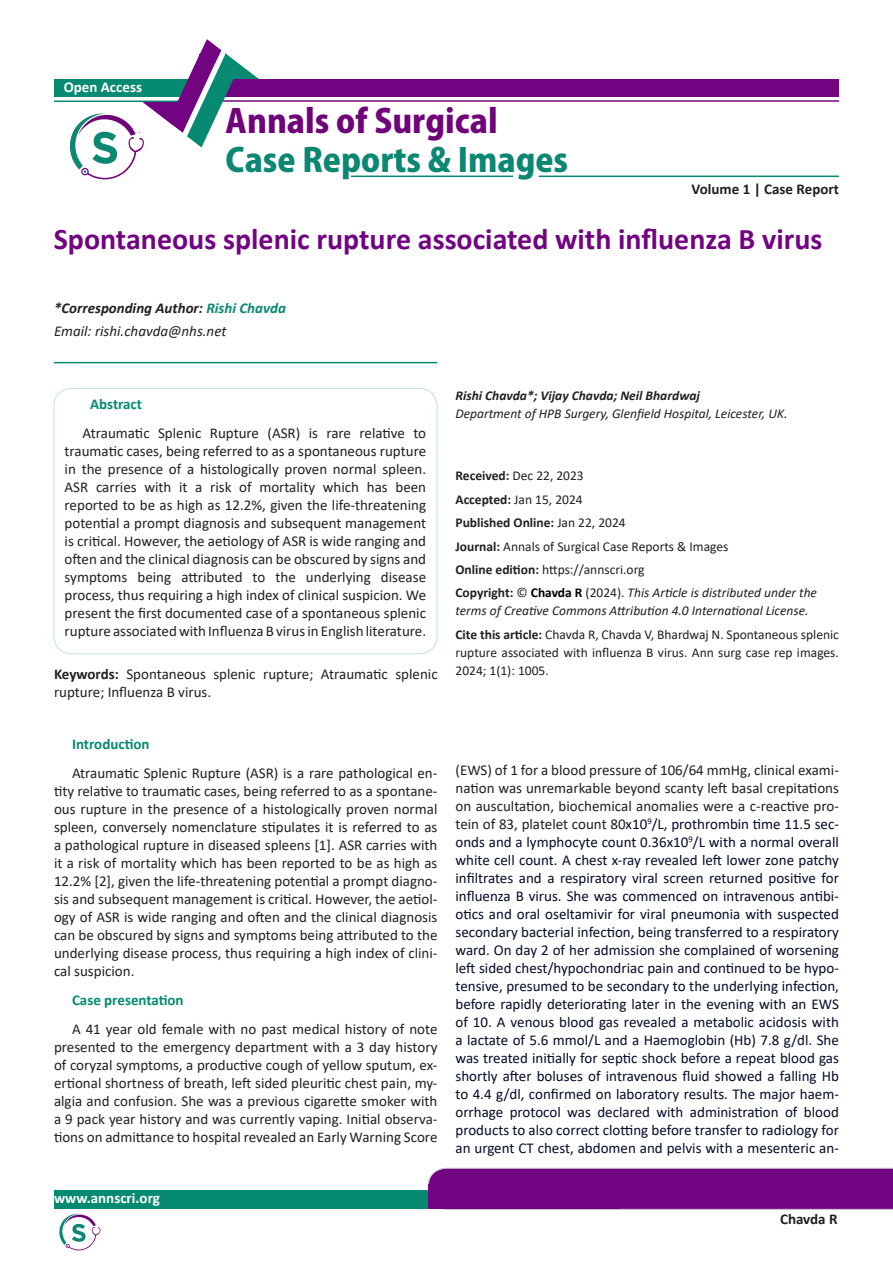
<style>
.page{position:relative;width:893px;height:1263px;background:#fff}
.page>*{position:absolute;margin:0;border:0;box-sizing:border-box;transform-origin:0 0}
.t1{font:800 32.4px/38.8px "Koz Go Pro";color:#0b8772}
.t2{font:700 30px "Calibri";color:#720481}
.t3{font:800 24.3px/29.1px "Koz Go Pro";color:#0b8772}
.t4{font:15px/18px "Calibri";color:#231f20;text-align:justify}
.t5{font:15px/18px "Calibri";color:#040c28;text-align:justify}
.t6{font:italic 15px/22.5px "Calibri";color:#231f20}
.t7{font:700 15px "Calibri";color:#068a72}
.t8{font:700 15px "Calibri";color:#231f20}
.t9{font:700 15px "Calibri";color:#fff}
.t10{font:13.5px/18px "Calibri";color:#231f20;text-align:justify}
.t11{font:italic 13.5px/18px "Calibri";color:#231f20}
.t12{font:italic 700 13.5px "Calibri";color:#231f20}
.t13{font:700 13.5px "Calibri";color:#231f20}
.s1{color:#71037a}
.s2{font-weight:700}
.s3{font-weight:700;color:#068a72}
.s4{font-weight:400}
.s5{font-weight:700;font-style:normal}
.s6{font-style:normal}
.s7{font-weight:700;font-style:normal;color:#000}
.s8{color:#231f20}
</style>
<div class="page">
<div style="left:54px;top:388px;width:383px;height:266px;border:1px solid #c1e2dc;border-radius:18px"></div>
<div style="left:224px;top:79px;width:615px;height:18px;background:#720481"></div>
<hr style="left:221px;top:100px;width:618px;height:2px;background:#720481">
<div style="left:54px;top:80px;width:137px;height:17px;background:#068a72"></div>
<hr style="left:54px;top:101px;width:133px;height:1px;background:#068a72">
<hr style="left:351px;top:176px;width:162px;height:1px;background:#068a72">
<hr style="left:539px;top:176px;width:300px;height:1px;background:#068a72">
<div style="left:54px;top:1191px;width:383px;height:18px;background:#068a72"></div>
<svg style="left:428px;top:1168px;width:465px;height:42px"></svg>
<div style="left:429px;top:1184px;width:191px;height:25px;background:#720481"></div>
<svg style="left:59px;top:1213px;width:42px;height:37px"></svg>
<hr style="left:54px;top:362px;width:383px;height:1px;background:#068a72">
<svg style="left:60px;top:39px;width:215px;height:140px"></svg>
<p class="t9" style="left:64px;top:77px;width:80px">Open Access</p>
<p class="t1" style="left:226px;top:103px;width:344px"><span class="s1">Annals of Surgical<br></span>Case Reports &amp; Images</p>
<p class="t3" style="left:158px;top:115px;width:258px"><span class="s1">Annals of Surgical<br></span>Case Reports &amp; Images</p>
<p class="t8" style="left:692px;top:179px;width:149px">Volume 1 | Case Report</p>
<p class="t2" style="left:54px;top:218px;width:770px">Spontaneous splenic rupture associated with influenza B virus</p>
<p class="t6" style="left:54px;top:296px;width:233px"><span class="s2">*Corresponding Author:</span> <span class="s3">Rishi Chavda<br></span>Email: rishi.chavda@nhs.net</p>
<p class="t7" style="left:90px;top:393px;width:53px">Abstract</p>
<p class="t4" style="left:65px;top:423px;width:363px;text-indent:18px">Atraumatic Splenic Rupture (ASR) is rare relative to traumatic cases, being referred to as a spontaneous rupture in the presence of a histologically proven normal spleen.<br>ASR carries with it a risk of mortality which has been reported to be as high as 12.2%, given the life-threatening potential a prompt diagnosis and subsequent management is critical. However, the aetiology of ASR is wide ranging and often and the clinical diagnosis can be obscured by signs and symptoms being attributed to the underlying disease process, thus requiring a high index of clinical suspicion. We present the first documented case of a spontaneous splenic rupture associated with Influenza B virus in English literature.</p>
<p class="t4" style="left:54px;top:664px;width:385px"><span class="s2">Keywords:</span> Spontaneous splenic rupture; Atraumatic splenic rupture; Influenza B virus.</p>
<p class="t7" style="left:72px;top:734px;width:79px">Introduction</p>
<p class="t4" style="left:54px;top:764px;width:385px;text-indent:18px">Atraumatic Splenic Rupture (ASR) is a rare pathological en&shy;tity relative to traumatic cases, being referred to as a spontane&shy;ous rupture in the presence of a histologically proven normal spleen, conversely nomenclature stipulates it is referred to as a pathological rupture in diseased spleens [1]. ASR carries with it a risk of mortality which has been reported to be as high as 12.2% [2], given the life-threatening potential a prompt diagno&shy;sis and subsequent management is critical. However, the aetiol&shy;ogy of ASR is wide ranging and often and the clinical diagnosis can be obscured by signs and symptoms being attributed to the underlying disease process, thus requiring a high index of clini&shy;cal suspicion.</p>
<p class="t7" style="left:72px;top:989px;width:113px">Case presentation</p>
<p class="t4" style="left:54px;top:1019px;width:385px;text-indent:18px">A 41 year old female with no past medical history of note presented to the emergency department with a 3 day history of coryzal symptoms, a productive cough of yellow sputum, ex&shy;ertional shortness of breath, left sided pleuritic chest pain, my&shy;algia and confusion. She was a previous cigarette smoker with a 9 pack year history and was currently vaping. Initial observa&shy;tions on admittance to hospital revealed an Early Warning Score</p>
<p class="t9" style="left:54px;top:1188px;width:107px">www.annscri.org</p>
<p class="t12" style="left:455px;top:386px;width:246px">Rishi Chavda*; Vijay Chavda; Neil Bhardwaj</p>
<p class="t11" style="left:455px;top:404px;width:333px">Department of HPB Surgery, Glenfield Hospital, Leicester, UK.</p>
<p class="t10" style="left:455px;top:467px;width:130px"><span class="s2">Received:</span> Dec 22, 2023</p>
<p class="t10" style="left:455px;top:490px;width:129px"><span class="s2">Accepted:</span> Jan 15, 2024</p>
<p class="t13" style="left:455px;top:513px;width:172px">Published Online: <span class="s4">Jan 22, 2024</span></p>
<p class="t10" style="left:455px;top:537px;width:274px"><span class="s2">Journal:</span> Annals of Surgical Case Reports &amp; Images</p>
<p class="t10" style="left:455px;top:560px;width:191px"><span class="s2">Online edition:</span> https://annscri.org</p>
<p class="t11" style="left:455px;top:583px;width:363px"><span class="s5">Copyright:</span> <span class="s6">©</span> <span class="s7">Chavda R</span> <span class="s6">(2024).</span> This Article is distributed under the terms of Creative Commons Attribution 4.0 International License.</p>
<p class="t10" style="left:455px;top:625px;width:385px"><span class="s2">Cite this article:</span> Chavda R, Chavda V, Bhardwaj N. Spontaneous splenic rupture associated with influenza B virus. Ann surg case rep images.<br>2024; 1(1): 1005.</p>
<p class="t5" style="left:455px;top:760px;width:385px"><span class="s8">(EWS) of 1 for a blood pressure of 106/64 mmHg, clinical exami&shy;nation was unremarkable beyond scanty left basal crepitations on auscultation, biochemical anomalies were a c-reactive pro&shy;tein of 83, platelet count 80</span>x10<sup>9</sup>/L, prothrombin time 11.5 sec&shy;onds and a lymphocyte count 0.36x10<sup>9</sup>/L with a normal overall white cell count. A chest x-ray revealed left lower zone patchy infiltrates and a respiratory viral screen returned positive for influenza B virus. She was commenced on intravenous antibi&shy;otics and oral oseltamivir for viral pneumonia with suspected secondary bacterial infection, being transferred to a respiratory ward. On day 2 of her admission she complained of worsening left sided chest/hypochondriac pain and continued to be hypo&shy;tensive, presumed to be secondary to the underlying infection, before rapidly deteriorating later in the evening with an EWS of 10. A venous blood gas revealed a metabolic acidosis with a lactate of 5.6 mmol/L and a Haemoglobin (Hb) 7.8 g/dl. She was treated initially for septic shock before a repeat blood gas shortly after boluses of intravenous fluid showed a falling Hb to 4.4 g/dl, confirmed on laboratory results. The major haem&shy;orrhage protocol was declared with administration of blood products to also correct clotting before transfer to radiology for an urgent CT chest, abdomen and pelvis with a mesenteric an-</p>
<p class="t8" style="left:780px;top:1208px;width:59px">Chavda R</p>
</div>
